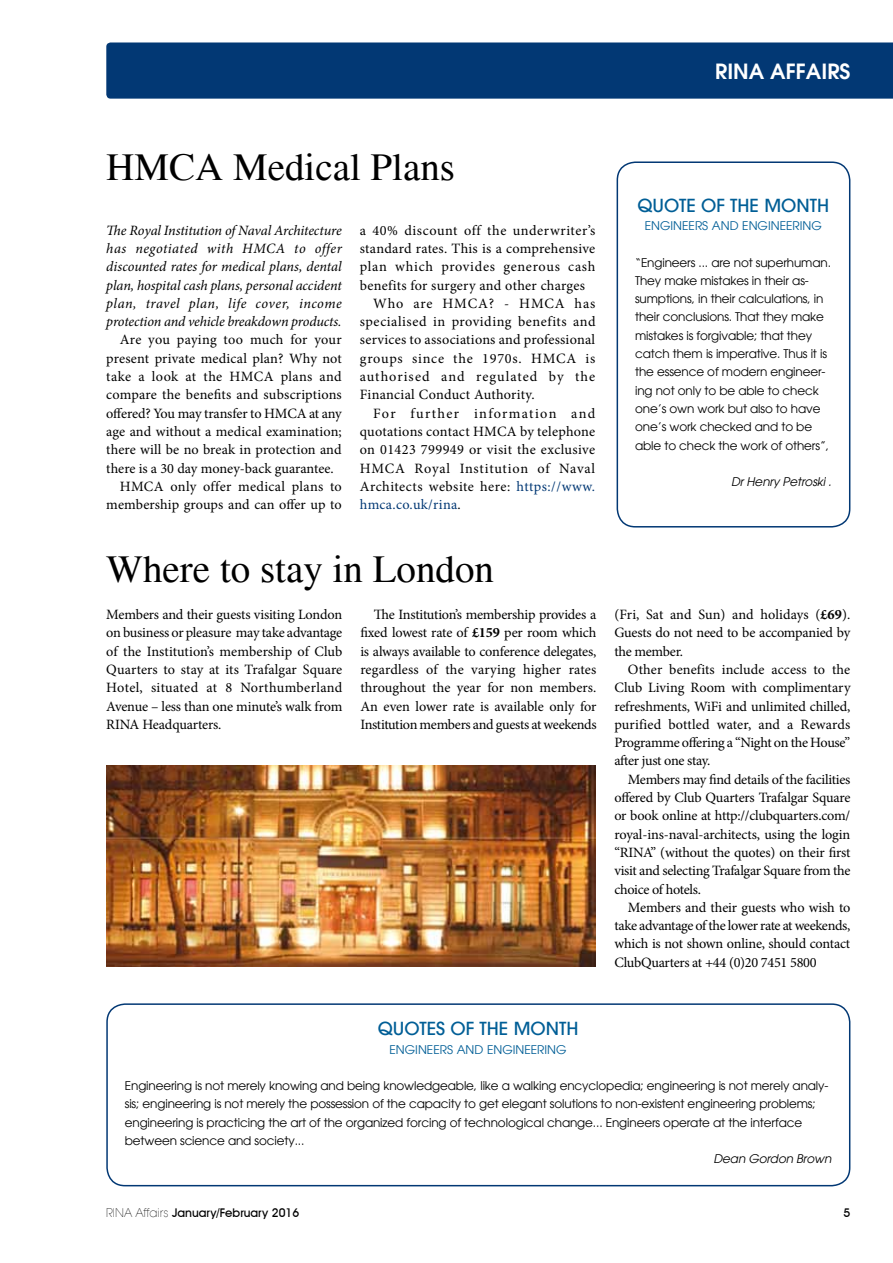
<style>
.page{position:relative;width:893px;height:1263px;background:#fff}
.page>*{position:absolute;margin:0;border:0;box-sizing:border-box;transform-origin:0 0}
.t1{font:39px "Times";color:#000}
.t2{font:600 21px "Avant Garde";color:#fff}
.t3{font:500 18px "Avant Garde LT";color:#005e96}
.t4{font:14.25px/18.3px "Minion Pro";letter-spacing:.01em;color:#000;text-align:justify}
.t5{font:italic 14.25px/18.3px "Minion Pro";letter-spacing:-.01em;color:#000;text-align:justify}
.t6{font:14.25px "Minion Pro";letter-spacing:.03em;color:#000}
.t7{font:14.25px "Minion Pro";letter-spacing:.04em;color:#000}
.t8{font:14.25px "Minion Pro";letter-spacing:.05em;color:#000}
.t9{font:14.25px "Minion Pro";letter-spacing:-.015em;color:#000}
.t10{font:14.25px "Minion Pro";letter-spacing:.07em;color:#000}
.t11{font:14.25px "Minion Pro";letter-spacing:.055em;color:#000}
.t12{font:14.25px "Minion Pro";letter-spacing:.095em;color:#000}
.t13{font:14.25px "Minion Pro";letter-spacing:.06em;color:#000}
.t14{font:14.25px "Minion Pro";letter-spacing:.02em;color:#023874}
.t15{font:12px/18.3px "Avant Garde";letter-spacing:-.01em;color:#000}
.t16{font:12px "Avant Garde";color:#005e96}
.t17{font:500 12px "Avant Garde IT Cby BT";color:#000}
.t18{font:italic 12px "Avant Garde";letter-spacing:-.01em;color:#000}
.s1{color:#023874}
.s2{color:#000}
.s3{font-weight:700}
.s4{font-family:"Avant Garde LT";font-weight:200}
</style>
<div class="page">
<div style="left:106px;top:42px;width:787px;height:57px;background:#023874"></div>
<img style="left:106px;top:765px;width:489px;height:202px">
<div style="left:106px;top:1003px;width:744px;height:183px;border:2px solid #023874;border-radius:18px"></div>
<div style="left:617px;top:161px;width:233px;height:366px;border:2px solid #023874;border-radius:18px"></div>
<h1 class="t1" style="left:106px;top:145px;width:350px">HMCA Medical Plans</h1>
<p class="t5" style="left:106px;top:221px;width:237px">The Royal Institution of Naval Architecture has negotiated with HMCA to offer discounted rates for medical plans, dental plan, hospital cash plans, personal accident plan, travel plan, life cover, income protection and vehicle breakdown products.</p>
<p class="t4" style="left:120px;top:331px;width:223px">Are you paying too much for your</p>
<p class="t4" style="left:106px;top:349px;width:237px">present private medical plan? Why not</p>
<p class="t4" style="left:106px;top:367px;width:237px">take a look at the HMCA plans and</p>
<p class="t4" style="left:106px;top:386px;width:237px">compare the benefits and subscriptions</p>
<p class="t9" style="left:106px;top:404px;width:237px">offered? You may transfer to HMCA at any</p>
<p class="t4" style="left:106px;top:422px;width:237px">age and without a medical examination;</p>
<p class="t4" style="left:106px;top:441px;width:237px">there will be no break in protection and</p>
<p class="t4" style="left:106px;top:459px;width:229px">there is a 30 day money-back guarantee.</p>
<p class="t4" style="left:120px;top:477px;width:224px">HMCA only offer medical plans to</p>
<p class="t4" style="left:106px;top:495px;width:237px">membership groups and can offer up to</p>
<p class="t7" style="left:360px;top:221px;width:237px">a 40% discount off the underwriter’s</p>
<p class="t4" style="left:360px;top:239px;width:237px">standard rates. This is a comprehensive</p>
<p class="t8" style="left:360px;top:257px;width:237px">plan which provides generous cash</p>
<p class="t4" style="left:360px;top:276px;width:227px">benefits for surgery and other charges</p>
<p class="t13" style="left:373px;top:294px;width:224px">Who are HMCA? - HMCA has</p>
<p class="t7" style="left:360px;top:312px;width:237px">specialised in providing benefits and</p>
<p class="t4" style="left:360px;top:331px;width:237px">services to associations and professional</p>
<p class="t11" style="left:360px;top:349px;width:237px">groups since the 1970s. HMCA is</p>
<p class="t10" style="left:360px;top:367px;width:237px">authorised and regulated by the</p>
<p class="t4" style="left:360px;top:386px;width:176px">Financial Conduct Authority.</p>
<p class="t12" style="left:373px;top:404px;width:224px">For further information and</p>
<p class="t4" style="left:360px;top:422px;width:237px">quotations contact HMCA by telephone</p>
<p class="t6" style="left:360px;top:440px;width:237px">on 01423 799949 or visit the exclusive</p>
<p class="t8" style="left:360px;top:458px;width:237px">HMCA Royal Institution of Naval</p>
<p class="t6" style="left:360px;top:477px;width:237px">Architects website here: <span class="s1">https://www.</span></p>
<p class="t14" style="left:360px;top:495px;width:103px">hmca.co.uk/rina<span class="s2">.</span></p>
<h1 class="t1" style="left:106px;top:547px;width:389px">Where to stay in London</h1>
<h2 class="t2" style="left:715px;top:57px;width:13px">RINA</h2>
<h2 class="t2" style="left:770px;top:57px;width:13px">AFFAIRS</h2>
<p class="t3" style="left:637px;top:194px;width:193px">QUOTE OF THE MONTH</p>
<p class="t16" style="left:645px;top:218px;width:15px">Engineers</p>
<p class="t16" style="left:712px;top:218px;width:10px">and</p>
<p class="t16" style="left:742px;top:218px;width:15px">Engineering</p>
<p class="t15" style="left:635px;top:253px;width:197px">“Engineers ... are not superhuman.<br>They make mistakes in their as&shy;sumptions, in their calculations, in their conclusions. That they make mistakes is forgivable; that they catch them is imperative. Thus it is the essence of modern engineer&shy;ing not only to be able to check one’s own work but also to have one’s work checked and to be able to check the work of others”,</p>
<p class="t18" style="left:731px;top:475px;width:102px">Dr Henry Petroski .</p>
<p class="t4" style="left:106px;top:605px;width:238px">Members and their guests visiting London on business or pleasure may take advantage of the Institution’s membership of Club Quarters to stay at its Trafalgar Square Hotel, situated at 8 Northumberland Avenue – less than one minute’s walk from RINA Headquarters.</p>
<p class="t4" style="left:360px;top:605px;width:238px;text-indent:13px">The Institution’s membership provides a fixed lowest rate of <span class="s3">£159</span> per room which is always available to conference delegates, regardless of the varying higher rates throughout the year for non members.<br>An even lower rate is available only for Institution members and guests at weekends</p>
<p class="t4" style="left:614px;top:605px;width:237px">(Fri, Sat and Sun) and holidays (<span class="s3">£69</span>).<br>Guests do not need to be accompanied by the member.</p>
<p class="t4" style="left:614px;top:660px;width:238px;text-indent:13px">Other benefits include access to the Club Living Room with complimentary refreshments, WiFi and unlimited chilled, purified bottled water, and a Rewards Programme offering a “Night on the House” after just one stay.</p>
<p class="t4" style="left:614px;top:770px;width:238px;text-indent:13px">Members may find details of the facilities offered by Club Quarters Trafalgar Square or book online at http://clubquarters.com/ royal-ins-naval-architects, using the login “RINA” (without the quotes) on their first visit and selecting Trafalgar Square from the choice of hotels.</p>
<p class="t4" style="left:614px;top:898px;width:238px;text-indent:13px">Members and their guests who wish to take advantage of the lower rate at weekends, which is not shown online, should contact ClubQuarters at +44 (0)20 7451 5800</p>
<p class="t3" style="left:378px;top:1017px;width:202px">QUOTES OF THE MONTH</p>
<p class="t16" style="left:390px;top:1042px;width:15px">Engineers</p>
<p class="t16" style="left:457px;top:1042px;width:10px">and</p>
<p class="t16" style="left:487px;top:1042px;width:15px">Engineering</p>
<p class="t15" style="left:125px;top:1077px;width:705px">Engineering is not merely knowing and being knowledgeable, like a walking encyclopedia; engineering is not merely analy&shy;sis; engineering is not merely the possession of the capacity to get elegant solutions to non-existent engineering problems; engineering is practicing the art of the organized forcing of technological change... Engineers operate at the interface between science and society...</p>
<p class="t18" style="left:713px;top:1152px;width:119px">Dean Gordon Brown</p>
<p class="t17" style="left:106px;top:1205px;width:194px"><span class="s4">Rina Affairs</span> January/February 2016</p>
<p class="t17" style="left:844px;top:1205px;width:8px">5</p>
</div>
